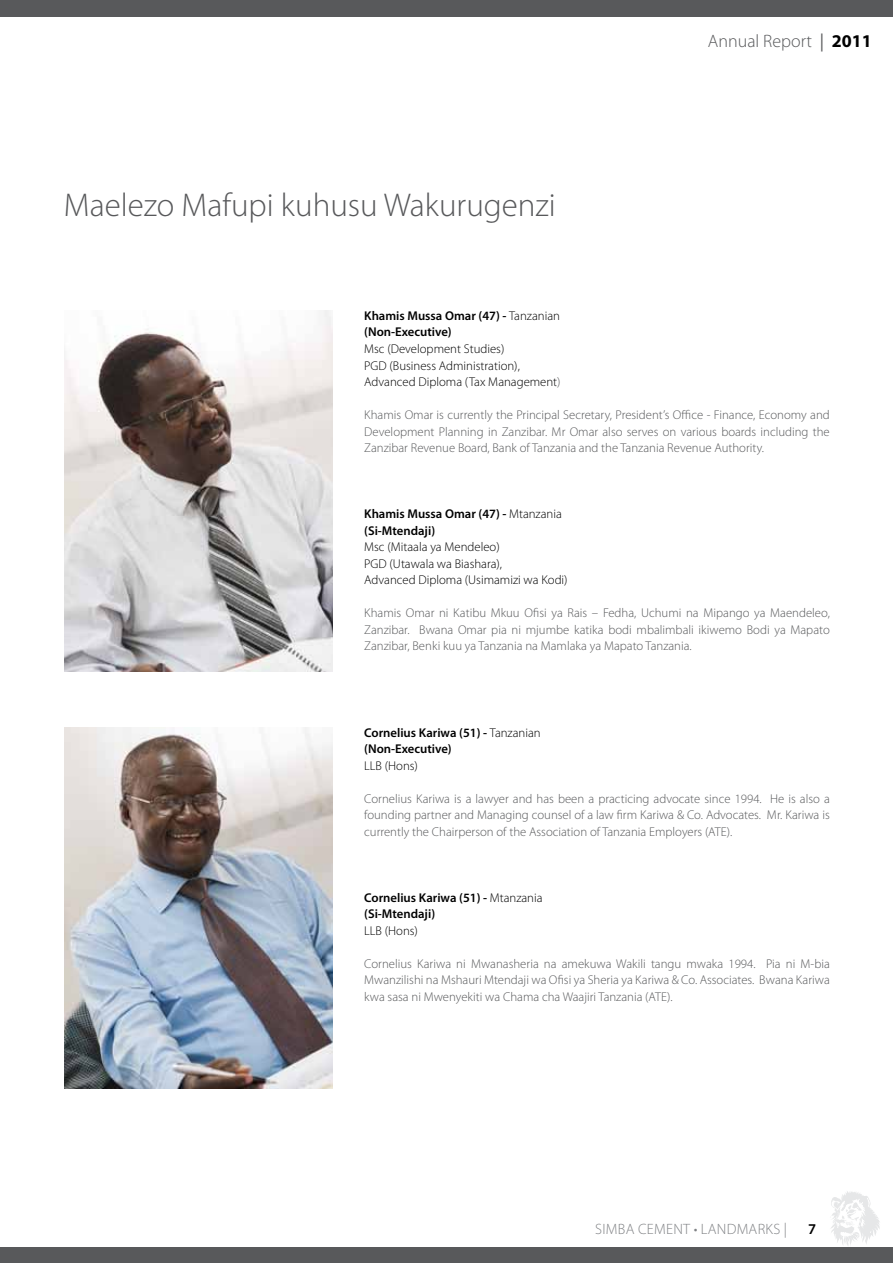
<style>
.page{position:relative;width:893px;height:1263px;background:#fff}
.page>*{position:absolute;margin:0;border:0;box-sizing:border-box;transform-origin:0 0}
.t1{font:300 33px "Myriad Pro";color:#58595b}
.t2{font:300 18px "Myriad Pro";color:#58595b}
.t3{font:300 15px "Myriad Pro";letter-spacing:.02em;color:#808285}
.t4{font:600 15px "Myriad Pro";color:#000}
.t5{font:300 12.75px/16.5px "Myriad Pro";color:#58595b;text-align:justify}
.t6{font:300 12.75px/16.5px "Myriad Pro";color:#000}
.t7{font:600 12.75px/16.5px "Myriad Pro";color:#000}
.s1{font-weight:400}
.s2{font-weight:700;color:#000}
.s3{font-weight:300}
.s4{color:#58595b}
</style>
<div class="page">
<svg style="left:831px;top:1191px;width:49px;height:54px"></svg>
<div style="left:0;top:0;width:893px;height:17px;background:#58595b"></div>
<div style="left:0;top:1247px;width:893px;height:16px;background:#58595b"></div>
<img style="left:64px;top:310px;width:268px;height:362px">
<img style="left:64px;top:727px;width:268px;height:362px">
<h1 class="t1" style="left:64px;top:185px;width:493px">Maelezo Mafupi kuhusu Wakurugenzi</h1>
<h2 class="t2" style="left:708px;top:30px;width:165px">Annual Report <span class="s1">|</span> <span class="s2">2011</span></h2>
<p class="t7" style="left:364px;top:307px;width:197px">Khamis Mussa Omar (47) - <span class="s3">Tanzanian </span>(Non-Executive)</p>
<p class="t6" style="left:364px;top:340px;width:198px">Msc (Development Studies)<br>PGD (Business Administration),<br>Advanced Diploma (Tax Management<span class="s4">)</span></p>
<p class="t5" style="left:364px;top:406px;width:467px">Khamis Omar is currently the Principal Secretary, President’s Office - Finance, Economy and Development Planning in Zanzibar. Mr Omar also serves on various boards including the Zanzibar Revenue Board, Bank of Tanzania and the Tanzania Revenue Authority.</p>
<p class="t7" style="left:364px;top:505px;width:199px">Khamis Mussa Omar (47) - <span class="s3">Mtanzania </span>(Si-Mtendaji)</p>
<p class="t6" style="left:364px;top:538px;width:205px">Msc (Mitaala ya Mendeleo)<br>PGD (Utawala wa Biashara),<br>Advanced Diploma (Usimamizi wa Kodi)</p>
<p class="t5" style="left:364px;top:604px;width:467px">Khamis Omar ni Katibu Mkuu Ofisi ya Rais – Fedha, Uchumi na Mipango ya Maendeleo, Zanzibar. Bwana Omar pia ni mjumbe katika bodi mbalimbali ikiwemo Bodi ya Mapato Zanzibar, Benki kuu ya Tanzania na Mamlaka ya Mapato Tanzania.</p>
<p class="t7" style="left:364px;top:724px;width:178px">Cornelius Kariwa (51) - <span class="s3">Tanzanian </span>(Non-Executive)</p>
<p class="t6" style="left:364px;top:757px;width:55px">LLB (Hons)</p>
<p class="t5" style="left:364px;top:790px;width:467px">Cornelius Kariwa is a lawyer and has been a practicing advocate since 1994. He is also a founding partner and Managing counsel of a law firm Kariwa &amp; Co. Advocates. Mr. Kariwa is currently the Chairperson of the Association of Tanzania Employers (ATE).</p>
<p class="t7" style="left:364px;top:889px;width:180px">Cornelius Kariwa (51) - <span class="s3">Mtanzania </span>(Si-Mtendaji)</p>
<p class="t6" style="left:364px;top:922px;width:55px">LLB (Hons)</p>
<p class="t5" style="left:364px;top:955px;width:467px">Cornelius Kariwa ni Mwanasheria na amekuwa Wakili tangu mwaka 1994. Pia ni M-bia Mwanzilishi na Mshauri Mtendaji wa Ofisi ya Sheria ya Kariwa &amp; Co. Associates. Bwana Kariwa kwa sasa ni Mwenyekiti wa Chama cha Waajiri Tanzania (ATE).</p>
<p class="t3" style="left:595px;top:1220px;width:193px">SIMBA CEMENT • LANDMARKS |</p>
<p class="t4" style="left:808px;top:1219px;width:10px">7</p>
</div>
